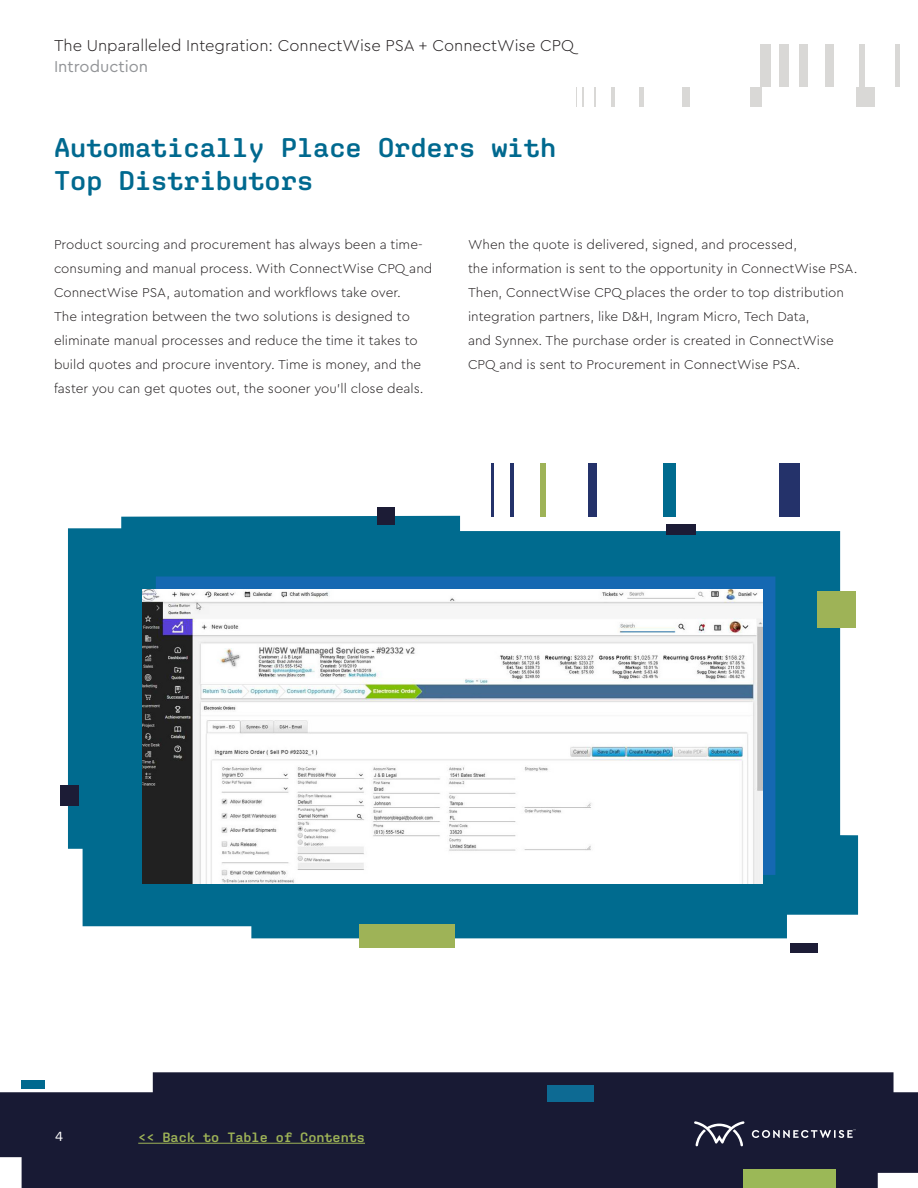
<style>
.page{position:relative;width:918px;height:1188px;background:#fff}
.page>*{position:absolute;margin:0;border:0;box-sizing:border-box;transform-origin:0 0}
.Body_-_Heading_2{font:600 27px/33px "Aglet Mono";color:#00698f}
.Header_-_Section{font:300 16.5px/21px "Cera Pro";color:#231f20}
.t1{font:300 13.5px/24px "Cera Pro";color:#231f20}
.t2{font:600 13.5px "Aglet Mono";color:#9eb357}
.t3{font:13.5px "Aglet Mono";color:#fff}
.s1{font-weight:400;color:#939598}
</style>
<div class="page">
<div style="left:0;top:1072px;width:918px;height:116px;background:#181a34"></div>
<div style="left:548px;top:1085px;width:46px;height:17px;background:#0d6a93"></div>
<div style="left:21px;top:1080px;width:24px;height:8px;background:#00698f"></div>
<div style="left:743px;top:1170px;width:93px;height:18px;background:#9bb857"></div>
<div style="left:856px;top:87px;width:19px;height:20px;background:#d9d8d6"></div>
<div style="left:750px;top:87px;width:12px;height:20px;background:#d9d8d6"></div>
<div style="left:682px;top:87px;width:8px;height:20px;background:#d9d8d6"></div>
<div style="left:639px;top:87px;width:5px;height:20px;background:#d9d8d6"></div>
<hr style="left:611px;top:87px;width:3px;height:20px;background:#d9d8d6">
<hr style="left:594px;top:87px;width:2px;height:20px;background:#d9d8d6">
<svg style="left:583px;top:87px;width:1px;height:20px"></svg>
<svg style="left:576px;top:87px;width:1px;height:20px"></svg>
<div style="left:760px;top:44px;width:11px;height:43px;background:#d9d8d6"></div>
<div style="left:779px;top:44px;width:9px;height:43px;background:#d9d8d6"></div>
<div style="left:800px;top:44px;width:8px;height:43px;background:#d9d8d6"></div>
<div style="left:825px;top:44px;width:8px;height:43px;background:#d9d8d6"></div>
<div style="left:859px;top:44px;width:6px;height:43px;background:#d9d8d6"></div>
<div style="left:895px;top:44px;width:5px;height:43px;background:#d9d8d6"></div>
<hr style="left:138px;top:1143px;width:227px;height:1px;background:#9eb357">
<svg style="left:694px;top:1121px;width:162px;height:25px;background:#3b3d53"></svg>
<svg style="left:68px;top:516px;width:790px;height:422px;background:#1f7c9c"></svg>
<div style="left:790px;top:943px;width:27px;height:10px;background:#1c1c36"></div>
<div style="left:378px;top:507px;width:17px;height:18px;background:#1c1c36"></div>
<div style="left:60px;top:786px;width:18px;height:20px;background:#1c1c36"></div>
<div style="left:359px;top:925px;width:96px;height:23px;background:#9eb357"></div>
<div style="left:667px;top:525px;width:29px;height:10px;background:#1c1c36"></div>
<div style="left:817px;top:591px;width:38px;height:36px;background:#9eb357"></div>
<div style="left:156px;top:577px;width:619px;height:298px;background:#1568b2"></div>
<img style="left:143px;top:589px;width:620px;height:294px">
<div style="left:779px;top:464px;width:21px;height:53px;background:#24326a"></div>
<div style="left:663px;top:464px;width:13px;height:53px;background:#006b8f"></div>
<div style="left:588px;top:464px;width:8px;height:53px;background:#24326a"></div>
<div style="left:541px;top:464px;width:5px;height:53px;background:#9eb357"></div>
<hr style="left:511px;top:464px;width:3px;height:53px;background:#24326a">
<hr style="left:491px;top:464px;width:3px;height:53px;background:#24326a">
<p class="Header_-_Section" style="left:54px;top:34px;width:522px">The Unparalleled Integration: ConnectWise PSA + ConnectWise CPQ<br><span class="s1">Introduction</span></p>
<p class="Body_-_Heading_2" style="left:54px;top:130px;width:504px">Automatically Place Orders with<br>Top Distributors</p>
<p class="t1" style="left:54px;top:231px;width:380px">Product sourcing and procurement has always been a time&shy;consuming and manual process. With ConnectWise CPQ and ConnectWise PSA, automation and workflows take over.<br>The integration between the two solutions is designed to eliminate manual processes and reduce the time it takes to build quotes and procure inventory. Time is money, and the faster you can get quotes out, the sooner you’ll close deals.</p>
<p class="t1" style="left:468px;top:231px;width:391px">When the quote is delivered, signed, and processed,<br>the information is sent to the opportunity in ConnectWise PSA.<br>Then, ConnectWise CPQ places the order to top distribution integration partners, like D&amp;H, Ingram Micro, Tech Data,<br>and Synnex. The purchase order is created in ConnectWise CPQ and is sent to Procurement in ConnectWise PSA.</p>
<p class="t3" style="left:55px;top:1129px;width:10px">4</p>
<p class="t2" style="left:138px;top:1129px;width:228px">&lt;&lt; Back to Table of Contents</p>
</div>
